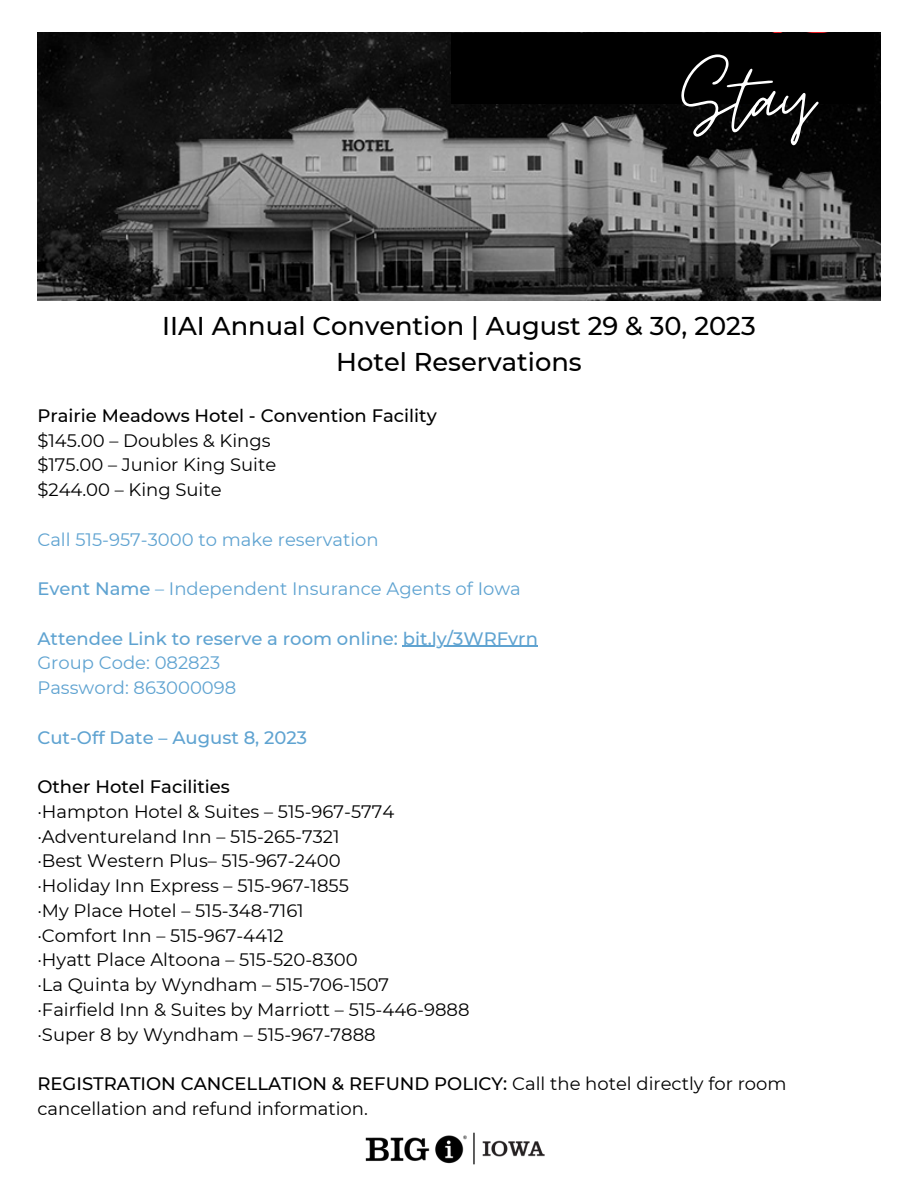
<style>
.page{position:relative;width:918px;height:1188px;background:#fff}
.page>*{position:absolute;margin:0;border:0;box-sizing:border-box;transform-origin:0 0}
.t1{font:102px "Moon Time";color:#fff}
.t2{font:500 25.65px "Montserrat";color:#000}
.t3{font:18px/24.8px "Montserrat";color:#000}
.t4{font:18px "Montserrat";color:#5fa3d1}
.t5{font:500 18px "Montserrat";color:#5fa3d1}
.t6{font:500 18px "Montserrat";color:#000}
.s1{font-weight:500}
</style>
<div class="page">
<img style="left:37px;top:33px;width:843px;height:268px">
<div style="left:452px;top:33px;width:422px;height:71px;background:#000"></div>
<hr style="left:403px;top:646px;width:135px;height:1px;background:#5fa3d1">
<img style="left:366px;top:1132px;width:179px;height:33px">
<p class="t1" style="left:681px;top:38px;width:134px">Stay</p>
<p class="t2" style="left:162px;top:310px;width:595px">IIAI Annual Convention | August 29 &amp; 30, 2023</p>
<p class="t2" style="left:336px;top:346px;width:247px">Hotel Reservations</p>
<p class="t6" style="left:37px;top:404px;width:401px">Prairie Meadows Hotel - Convention Facility</p>
<p class="t3" style="left:37px;top:428px;width:235px">$145.00 – Doubles &amp; Kings</p>
<p class="t3" style="left:37px;top:453px;width:240px">$175.00 – Junior King Suite</p>
<p class="t3" style="left:37px;top:477px;width:186px">$244.00 – King Suite</p>
<p class="t4" style="left:37px;top:528px;width:343px">Call 515-957-3000 to make reservation</p>
<p class="t4" style="left:37px;top:578px;width:485px"><span class="s1">Event Name</span> – Independent Insurance Agents of Iowa</p>
<p class="t5" style="left:37px;top:627px;width:502px">Attendee Link to reserve a room online: bit.ly/3WRFvrn</p>
<p class="t4" style="left:37px;top:652px;width:184px">Group Code: 082823</p>
<p class="t4" style="left:37px;top:677px;width:200px">Password: 863000098</p>
<p class="t5" style="left:37px;top:726px;width:271px">Cut-Off Date – August 8, 2023</p>
<p class="t6" style="left:37px;top:776px;width:194px">Other Hotel Facilities</p>
<p class="t3" style="left:37px;top:799px;width:358px">·Hampton Hotel &amp; Suites – 515-967-5774</p>
<p class="t3" style="left:37px;top:824px;width:304px">·Adventureland Inn – 515-265-7321</p>
<p class="t3" style="left:37px;top:849px;width:305px">·Best Western Plus– 515-967-2400</p>
<p class="t3" style="left:37px;top:873px;width:313px">·Holiday Inn Express – 515-967-1855</p>
<p class="t3" style="left:37px;top:898px;width:268px">·My Place Hotel – 515-348-7161</p>
<p class="t3" style="left:37px;top:923px;width:248px">·Comfort Inn – 515-967-4412</p>
<p class="t3" style="left:37px;top:948px;width:322px">·Hyatt Place Altoona – 515-520-8300</p>
<p class="t3" style="left:37px;top:972px;width:353px">·La Quinta by Wyndham – 515-706-1507</p>
<p class="t3" style="left:37px;top:997px;width:434px">·Fairfield Inn &amp; Suites by Marriott – 515-446-9888</p>
<p class="t3" style="left:37px;top:1022px;width:340px">·Super 8 by Wyndham – 515-967-7888</p>
<p class="t3" style="left:37px;top:1071px;width:751px"><span class="s1">REGISTRATION CANCELLATION &amp; REFUND POLICY:</span> Call the hotel directly for room cancellation and refund information.</p>
</div>
